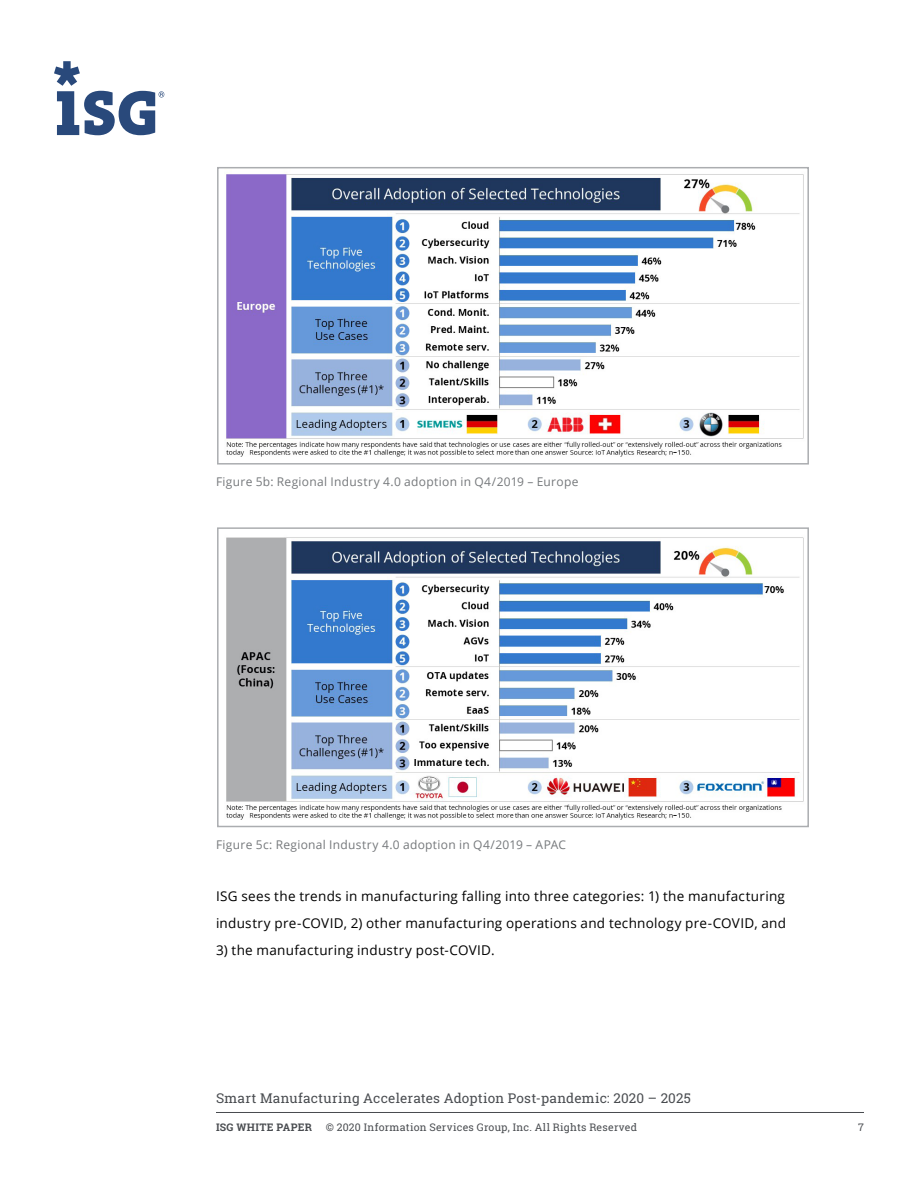
<style>
.page{position:relative;width:918px;height:1188px;background:#fff}
.page>*{position:absolute;margin:0;border:0;box-sizing:border-box;transform-origin:0 0}
.t1{font:13.5px/27px "Open Sans";letter-spacing:.02em;color:#000}
.t2{font:13.5px "Roboto Slab";letter-spacing:.015em;color:#494c50}
.t3{font:12px "Open Sans";letter-spacing:.025em;color:#75787b}
.t4{font:10.5px "Roboto Slab";letter-spacing:.025em;color:#494c50}
.t5{font:700 10.5px "Roboto Slab";letter-spacing:.035em;color:#494c50}
</style>
<div class="page">
<hr style="left:216px;top:1112px;width:648px;height:1px;background:#494c50">
<svg style="left:54px;top:61px;width:110px;height:74px"></svg>
<img style="left:226px;top:174px;width:578px;height:283px">
<div style="left:217px;top:167px;width:592px;height:298px;border:2px solid #abadb0"></div>
<img style="left:226px;top:537px;width:578px;height:283px">
<div style="left:217px;top:527px;width:592px;height:300px;border:2px solid #abadb0"></div>
<p class="t3" style="left:216px;top:474px;width:364px">Figure 5b: Regional Industry 4.0 adoption in Q4/2019 – Europe</p>
<p class="t3" style="left:216px;top:836px;width:352px">Figure 5c: Regional Industry 4.0 adoption in Q4/2019 – APAC</p>
<p class="t1" style="left:216px;top:883px;width:572px">ISG sees the trends in manufacturing falling into three categories: 1) the manufacturing industry pre-COVID, 2) other manufacturing operations and technology pre-COVID, and</p>
<p class="t1" style="left:216px;top:937px;width:280px">3) the manufacturing industry post-COVID.</p>
<p class="t2" style="left:216px;top:1088px;width:476px">Smart Manufacturing Accelerates Adoption Post-pandemic: 2020 – 2025</p>
<p class="t5" style="left:216px;top:1120px;width:98px">ISG WHITE PAPER</p>
<p class="t4" style="left:326px;top:1120px;width:313px">© 2020 Information Services Group, Inc. All Rights Reserved</p>
<p class="t4" style="left:858px;top:1120px;width:7px">7</p>
</div>
